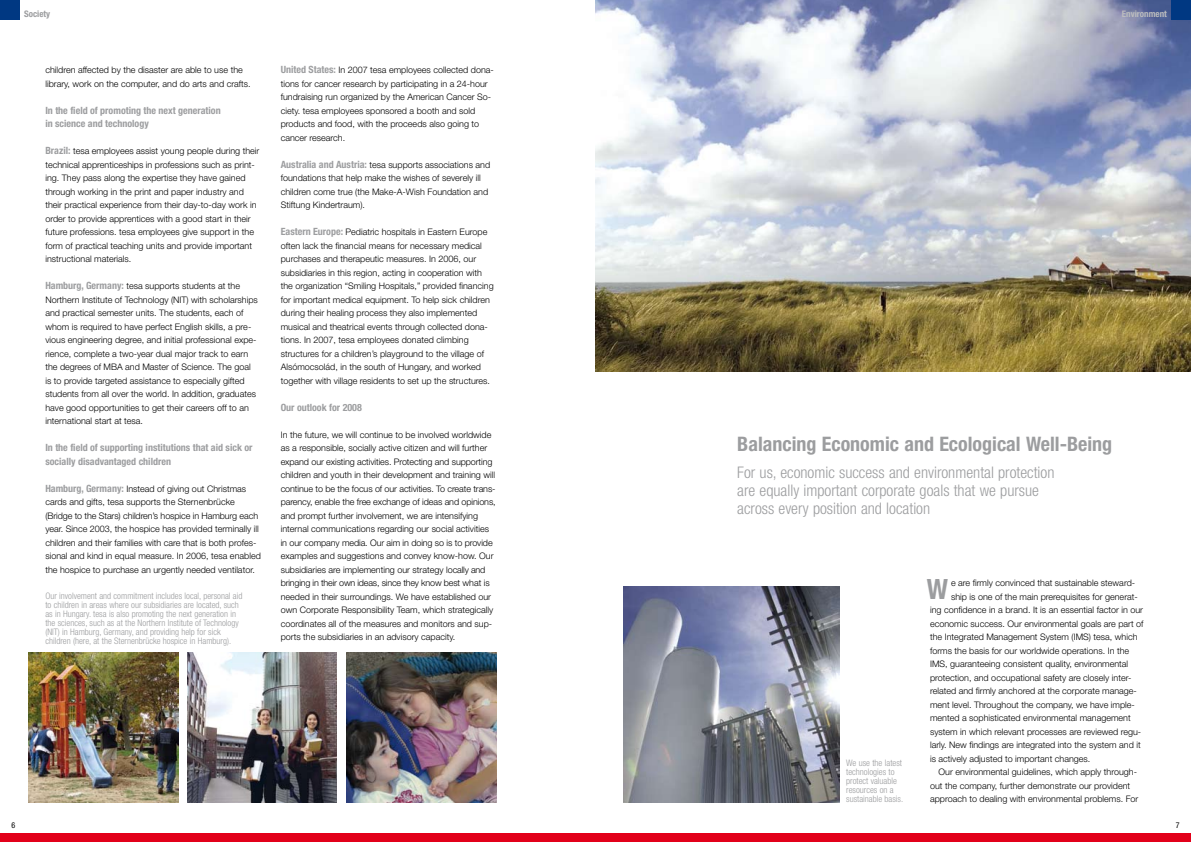
<style>
.page{position:relative;width:1191px;height:842px;background:#fff}
.page>*{position:absolute;margin:0;border:0;box-sizing:border-box;transform-origin:0 0}
.t1{font:700 condensed 28px "Helvetica Neue";color:#9c9d9f}
.t2{font:700 condensed 20px "Helvetica Neue";color:#9c9d9f}
.t3{font:300 condensed 16px/18px "Helvetica Neue";color:#9c9d9f}
.t4{font:700 condensed 10px/13.5px "Helvetica Neue";color:#9c9d9f}
.t5{font:300 9px/13.5px "Helvetica Neue";color:#000}
.t6{font:300 condensed 9px/9px "Helvetica Neue";color:#9c9d9f}
.t7{font:700 condensed 9px "Helvetica Neue";color:#bcbdbe}
.t8{font:700 condensed 9px "Helvetica Neue";color:#9c9d9f}
.s1{font-weight:700;font-stretch:condensed;font-size:10px;color:#9c9d9f}
</style>
<div class="page">
<div style="left:0;top:0;width:20px;height:20px;background:#003882"></div>
<img style="left:595px;top:0;width:596px;height:372px">
<div style="left:0;top:833px;width:1191px;height:9px;background:#e2001a"></div>
<img style="left:624px;top:587px;width:215px;height:215px">
<img style="left:28px;top:653px;width:150px;height:149px">
<img style="left:187px;top:653px;width:150px;height:149px">
<img style="left:346px;top:653px;width:150px;height:149px">
<div style="left:1171px;top:0;width:20px;height:20px;background:#003882"></div>
<p class="t8" style="left:24px;top:9px;width:28px">Society</p>
<p class="t7" style="left:1122px;top:9px;width:46px">Environment</p>
<p class="t5" style="left:45px;top:63px;width:207px">children affected by the disaster are able to use the library, work on the computer, and do arts and crafts.</p>
<p class="t4" style="left:45px;top:103px;width:177px">In the field of promoting the next generation in science and technology</p>
<p class="t5" style="left:45px;top:144px;width:216px"><span class="s1">Brazil:</span> tesa employees assist young people during their technical apprenticeships in professions such as print&shy;ing. They pass along the expertise they have gained through working in the print and paper industry and their practical experience from their day-to-day work in order to provide apprentices with a good start in their future professions. tesa employees give support in the form of practical teaching units and provide important instructional materials.</p>
<p class="t5" style="left:45px;top:279px;width:214px"><span class="s1">Hamburg, Germany:</span> tesa supports students at the Northern Institute of Technology (NIT) with scholarships and practical semester units. The students, each of whom is required to have perfect English skills, a pre&shy;vious engineering degree, and initial professional expe&shy;rience, complete a two-year dual major track to earn the degrees of MBA and Master of Science. The goal is to provide targeted assistance to especially gifted students from all over the world. In addition, graduates have good opportunities to get their careers off to an international start at tesa.</p>
<p class="t4" style="left:45px;top:441px;width:209px">In the field of supporting institutions that aid sick or socially disadvantaged children</p>
<p class="t5" style="left:45px;top:481px;width:217px"><span class="s1">Hamburg, Germany:</span> Instead of giving out Christmas cards and gifts, tesa supports the Sternenbrücke (Bridge to the Stars) children’s hospice in Hamburg each year. Since 2003, the hospice has provided terminally ill children and their families with care that is both profes&shy;sional and kind in equal measure. In 2006, tesa enabled the hospice to purchase an urgently needed ventilator.</p>
<p class="t6" style="left:45px;top:591px;width:199px">Our involvement and commitment includes local, personal aid to children in areas where our subsidiaries are located, such as in Hungary. tesa is also promoting the next generation in the sciences, such as at the Northern Institute of Technology (NIT) in Hamburg, Germany, and providing help for sick children (here, at the Sternenbrücke hospice in Hamburg).</p>
<p class="t5" style="left:281px;top:63px;width:215px"><span class="s1">United States:</span> In 2007 tesa employees collected dona&shy;tions for cancer research by participating in a 24-hour fundraising run organized by the American Cancer So&shy;ciety. tesa employees sponsored a booth and sold products and food, with the proceeds also going to cancer research.</p>
<p class="t5" style="left:281px;top:157px;width:211px"><span class="s1">Australia and Austria:</span> tesa supports associations and foundations that help make the wishes of severely ill children come true (the Make-A-Wish Foundation and Stiftung Kindertraum).</p>
<p class="t5" style="left:281px;top:225px;width:214px"><span class="s1">Eastern Europe:</span> Pediatric hospitals in Eastern Europe often lack the financial means for necessary medical purchases and therapeutic measures. In 2006, our subsidiaries in this region, acting in cooperation with the organization “Smiling Hospitals,” provided financing for important medical equipment. To help sick children during their healing process they also implemented musical and theatrical events through collected dona&shy;tions. In 2007, tesa employees donated climbing structures for a children’s playground to the village of Alsómocsolád, in the south of Hungary, and worked together with village residents to set up the structures.</p>
<p class="t4" style="left:281px;top:400px;width:83px">Our outlook for 2008</p>
<p class="t5" style="left:281px;top:427px;width:216px">In the future, we will continue to be involved worldwide as a responsible, socially active citizen and will further expand our existing activities. Protecting and supporting children and youth in their development and training will continue to be the focus of our activities. To create trans-- parency, enable the free exchange of ideas and opinions, and prompt further involvement, we are intensifying internal communications regarding our social ac-tivities in our company media. Our aim in doing so is to provide examples and suggestions and convey know-how. Our subsidiaries are implementing our strategy lo-cally and bringing in their own ideas, since they know best what is needed in their surroundings. We have established our own Corporate Responsibility Team, which strategically coordinates all of the measures and monitors and sup&shy;ports the subsidiaries in an advisory capacity.</p>
<h2 class="t2" style="left:737px;top:432px;width:376px">Balancing Economic and Ecological Well-Being</h2>
<h3 class="t3" style="left:737px;top:463px;width:319px">For us, economic success and environmental protection are equally important corporate goals that we pursue across every position and location</h3>
<p class="t6" style="left:846px;top:759px;width:59px">We use the latest technologies to protect valuable resources on a sustainable basis.</p>
<h1 class="t1" style="left:927px;top:572px;width:23px">W</h1>
<p class="t5" style="left:951px;top:576px;width:186px">e are firmly convinced that sustainable steward-</p>
<p class="t5" style="left:951px;top:589px;width:188px">ship is one of the main prerequisites for generat-</p>
<p class="t5" style="left:930px;top:603px;width:214px">ing confidence in a brand. It is an essential factor in our</p>
<p class="t5" style="left:930px;top:616px;width:215px">economic success. Our environmental goals are part of</p>
<p class="t5" style="left:930px;top:630px;width:209px">the Integrated Management System (IMS) tesa, which</p>
<p class="t5" style="left:930px;top:643px;width:201px">forms the basis for our worldwide operations. In the</p>
<p class="t5" style="left:930px;top:657px;width:200px">IMS, guaranteeing consistent quality, environmental</p>
<p class="t5" style="left:930px;top:670px;width:202px">protection, and occupational safety are closely inter-</p>
<p class="t5" style="left:930px;top:684px;width:208px">related and firmly anchored at the corporate manage-</p>
<p class="t5" style="left:930px;top:697px;width:206px">ment level. Throughout the company, we have imple-</p>
<p class="t5" style="left:930px;top:711px;width:202px">mented a sophisticated environmental management</p>
<p class="t5" style="left:930px;top:724px;width:213px">system in which relevant processes are reviewed regu-</p>
<p class="t5" style="left:930px;top:738px;width:212px">larly. New findings are integrated into the system and it</p>
<p class="t5" style="left:930px;top:751px;width:162px">is actively adjusted to important changes.</p>
<p class="t5" style="left:938px;top:765px;width:200px">Our environmental guidelines, which apply through-</p>
<p class="t5" style="left:930px;top:778px;width:202px">out the company, further demonstrate our provident</p>
<p class="t5" style="left:930px;top:792px;width:210px">approach to dealing with environmental problems. For</p>
</div>
